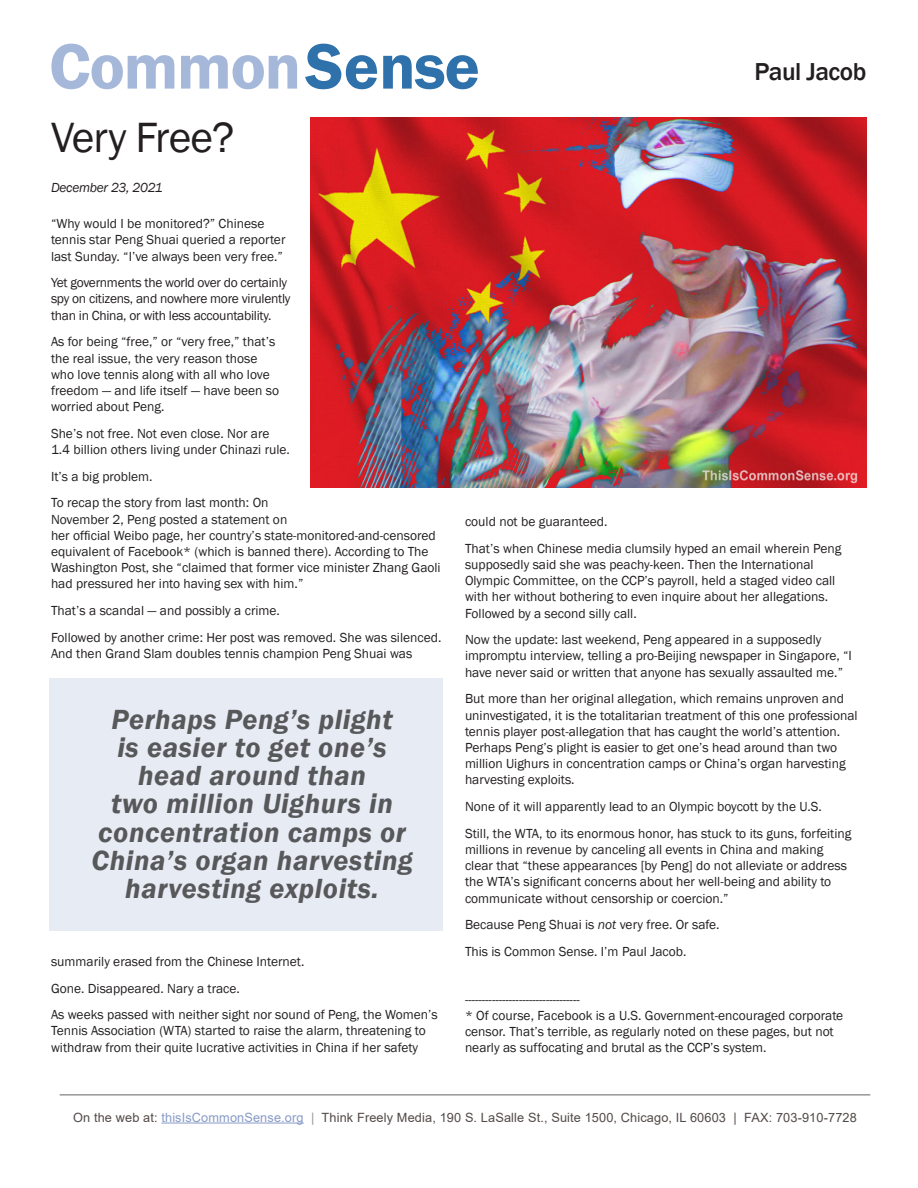
<style>
.page{position:relative;width:918px;height:1188px;background:#fff}
.page>*{position:absolute;margin:0;border:0;box-sizing:border-box;transform-origin:0 0}
.t1{font:600 66.45px "Franklin Gothic";letter-spacing:-.02em;color:#a6b8d9}
.t2{font:43.5px "Franklin Gothic";letter-spacing:-.02em;color:#231f20}
.t3{font:italic 600 28.5px/28.2px "Franklin Gothic";letter-spacing:.02em;color:#57585a;text-align:center}
.t4{font:500 25.2px "Franklin Gothic";letter-spacing:-.02em;color:#231f20}
.t5{font:13.5px/16.2px "Franklin Gothic";color:#231f20}
.t6{font:13.5px/16.2px "Franklin Gothic";letter-spacing:-.02em;color:#231f20}
.t7{font:italic 13.5px "Franklin Gothic";letter-spacing:-.02em;color:#231f20}
.t8{font:12.75px "Arial";letter-spacing:.01em;color:#524a47}
.s1{color:#2f71ab}
.s2{font-style:italic}
.s3{color:#879bc7}
.s4{color:#939598}
</style>
<div class="page">
<hr style="left:161px;top:1123px;width:143px;height:1px;background:#879bc7">
<img style="left:310px;top:118px;width:557px;height:369px">
<hr style="left:60px;top:1095px;width:810px;height:1px;background:#636366">
<div style="left:50px;top:679px;width:393px;height:252px;background:#e7ebf4"></div>
<p class="t1" style="left:49px;top:25px;width:432px">Common<span class="s1">Sense</span></p>
<p class="t4" style="left:754px;top:56px;width:113px">Paul Jacob</p>
<p class="t2" style="left:51px;top:110px;width:185px">Very Free?</p>
<p class="t7" style="left:51px;top:179px;width:113px">December 23, 2021</p>
<p class="t5" style="left:51px;top:216px;width:236px">“Why would I be monitored?” Chinese tennis star Peng Shuai queried a reporter last Sunday. “I’ve always been very free.”</p>
<p class="t6" style="left:51px;top:275px;width:241px">Yet governments the world over do certainly spy on citizens, and nowhere more virulently than in China, or with less accountability.</p>
<p class="t5" style="left:51px;top:334px;width:230px">As for being “free,” or “very free,” that’s the real issue, the very reason those who love tennis along with all who love freedom — and life itself — have been so worried about Peng.</p>
<p class="t5" style="left:51px;top:426px;width:240px">She’s not free. Not even close. Nor are<br>1.4 billion others living under Chinazi rule.</p>
<p class="t5" style="left:51px;top:468px;width:103px">It’s a big problem.</p>
<p class="t5" style="left:51px;top:495px;width:391px">To recap the story from last month: On<br>November 2, Peng posted a statement on<br>her official Weibo page, her country’s state-monitored-and-censored equivalent of Facebook* (which is banned there). According to The Washington Post, she “claimed that former vice minister Zhang Gaoli had pressured her into having sex with him.”</p>
<p class="t5" style="left:51px;top:603px;width:231px">That’s a scandal — and possibly a crime.</p>
<p class="t5" style="left:51px;top:630px;width:392px">Followed by another crime: Her post was removed. She was silenced.<br>And then Grand Slam doubles tennis champion Peng Shuai was</p>
<p class="t3" style="left:91px;top:705px;width:323px">Perhaps Peng’s plight<br>is easier to get one’s head around than<br>two million Uighurs in concentration camps or<br>China’s organ harvesting harvesting exploits.</p>
<p class="t5" style="left:51px;top:954px;width:255px">summarily erased from the Chinese Internet.</p>
<p class="t5" style="left:51px;top:980px;width:190px">Gone. Disappeared. Nary a trace.</p>
<p class="t5" style="left:51px;top:1007px;width:388px">As weeks passed with neither sight nor sound of Peng, the Women’s<br>Tennis Association (WTA) started to raise the alarm, threatening to withdraw from their quite lucrative activities in China if her safety</p>
<p class="t5" style="left:465px;top:514px;width:144px">could not be guaranteed.</p>
<p class="t5" style="left:465px;top:540px;width:378px">That’s when Chinese media clumsily hyped an email wherein Peng supposedly said she was peachy-keen. Then the International Olympic Committee, on the CCP’s payroll, held a staged video call with her without bothering to even inquire about her allegations.<br>Followed by a second silly call.</p>
<p class="t5" style="left:465px;top:632px;width:389px">Now the update: last weekend, Peng appeared in a supposedly impromptu interview, telling a pro-Beijing newspaper in Singapore, “I have never said or written that anyone has sexually assaulted me.”</p>
<p class="t5" style="left:465px;top:691px;width:394px">But more than her original allegation, which remains unproven and uninvestigated, it is the totalitarian treatment of this one professional tennis player post-allegation that has caught the world’s attention.<br>Perhaps Peng’s plight is easier to get one’s head around than two million Uighurs in concentration camps or China’s organ harvesting harvesting exploits.</p>
<p class="t5" style="left:465px;top:799px;width:358px">None of it will apparently lead to an Olympic boycott by the U.S.</p>
<p class="t5" style="left:465px;top:825px;width:388px">Still, the WTA, to its enormous honor, has stuck to its guns, forfeiting millions in revenue by canceling all events in China and making clear that “these appearances [by Peng] do not alleviate or address the WTA’s significant concerns about her well-being and ability to communicate without censorship or coercion.”</p>
<p class="t5" style="left:465px;top:917px;width:256px">Because Peng Shuai is <span class="s2">not</span> very free. Or safe.</p>
<p class="t5" style="left:465px;top:944px;width:223px">This is Common Sense. I’m Paul Jacob.</p>
<p class="t5" style="left:465px;top:991px;width:380px">----------------------------------<br>* Of course, Facebook is a U.S. Government-encouraged corporate censor. That’s terrible, as regularly noted on these pages, but not nearly as suffocating and brutal as the CCP’s system.</p>
<p class="t8" style="left:73px;top:1108px;width:785px">On the web at: <span class="s3">thisIsCommonSense.org</span> <span class="s4">|</span> Think Freely Media, 190 S. LaSalle St., Suite 1500, Chicago, IL 60603 | FAX: 703-910-7728</p>
</div>
